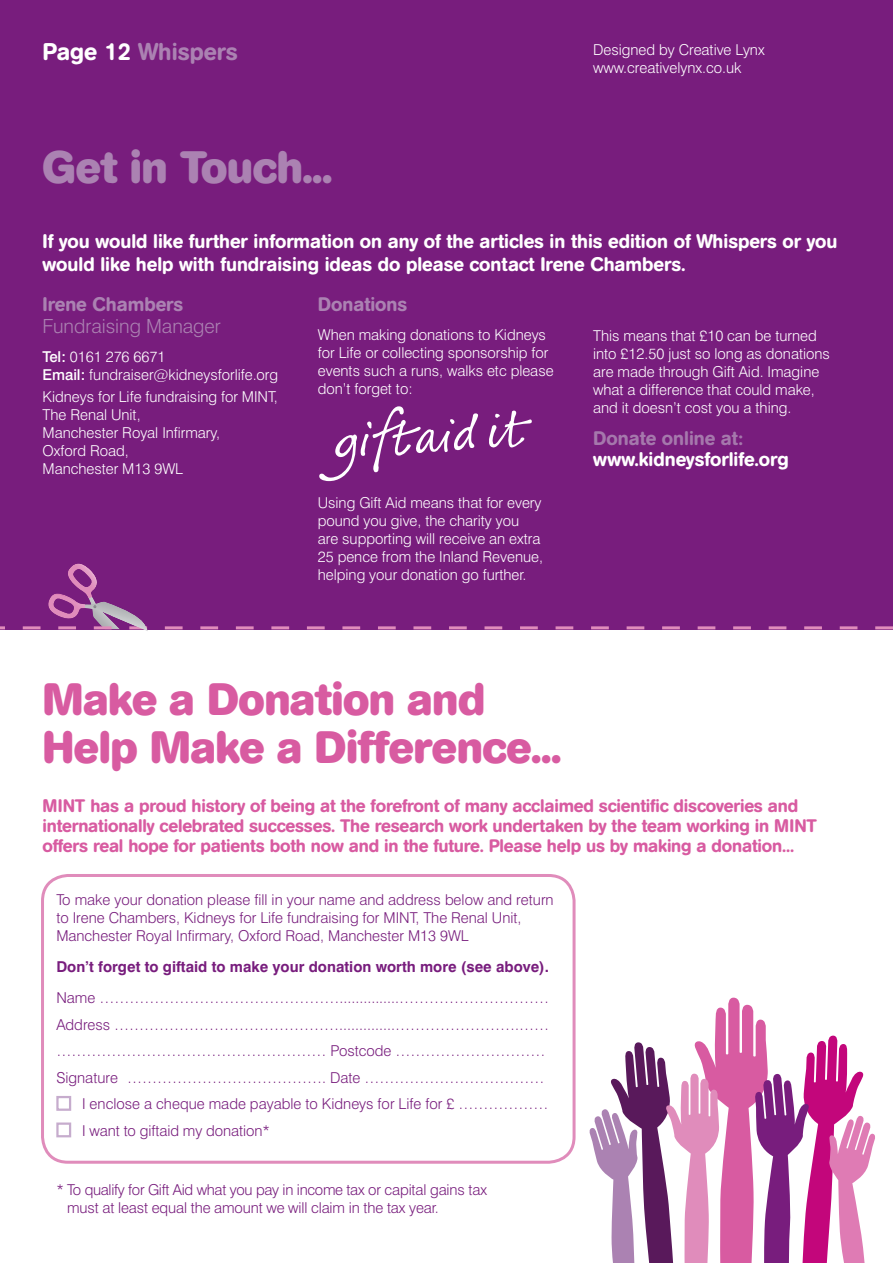
<style>
.page{position:relative;width:893px;height:1263px;background:#fff}
.page>*{position:absolute;margin:0;border:0;box-sizing:border-box;transform-origin:0 0}
.t1{font:700 45px/48px "AG Book Rounded";letter-spacing:-.01em;color:#d85ba1}
.t2{font:700 45px "AG Book Rounded";letter-spacing:-.01em;color:#ab82b2}
.t3{font:500 24px "AG Book Rounded";color:#ab82b2}
.t4{font:500 19.5px/22.5px "AG Book Rounded";color:#fff}
.t5{font:500 19.5px "AG Book Rounded";color:#ab82b2}
.t6{font:300 19.5px "Swiss 721 BT";color:#ab82b2}
.t7{font:500 19.5px "AG Book Rounded";color:#a578ac}
.t8{font:500 18px/20.2px "AG Book Rounded";letter-spacing:-.01em;color:#d85ba1}
.t9{font:300 15px/18px "Swiss 721 BT";color:#fff}
.t10{font:300 15px/18px "Swiss 721 BT";color:#781d7d}
.t11{font:700 15px "Swiss 721 BT";color:#781d7d}
.s1{color:#fff}
.s2{font-weight:500}
</style>
<div class="page">
<svg style="left:589px;top:998px;width:286px;height:265px"></svg>
<div style="left:41px;top:874px;width:535px;height:290px;border:3px solid #e08cbb;border-radius:26px"></div>
<div style="left:0;top:0;width:893px;height:629px;background:#781d7d"></div>
<svg style="left:319px;top:406px;width:213px;height:75px"></svg>
<div style="left:56px;top:1122px;width:15px;height:15px;border:2px solid #c6accd"></div>
<div style="left:56px;top:1096px;width:15px;height:15px;border:2px solid #c6accd"></div>
<svg style="left:0;top:564px;width:893px;height:67px"></svg>
<h2 class="t3" style="left:43px;top:43px;width:197px"><span class="s1">Page 12</span> Whispers</h2>
<h1 class="t2" style="left:43px;top:149px;width:291px">Get in Touch...</h1>
<p class="t9" style="left:593px;top:42px;width:173px">Designed by Creative Lynx www.creativelynx.co.uk</p>
<h3 class="t4" style="left:43px;top:232px;width:796px">If you would like further information on any of the articles in this edition of Whispers or you would like help with fundraising ideas do please contact Irene Chambers.</h3>
<h3 class="t5" style="left:43px;top:297px;width:142px">Irene Chambers</h3>
<h3 class="t6" style="left:43px;top:319px;width:180px">Fundraising Manager</h3>
<p class="t9" style="left:43px;top:349px;width:237px"><span class="s2">Tel:</span> 0161 276 6671<br><span class="s2">Email:</span> fundraiser@kidneysforlife.org</p>
<p class="t9" style="left:43px;top:389px;width:237px">Kidneys for Life fundraising for MINT,<br>The Renal Unit,<br>Manchester Royal Infirmary,<br>Oxford Road,<br>Manchester M13 9WL</p>
<h3 class="t5" style="left:318px;top:297px;width:91px">Donations</h3>
<p class="t9" style="left:318px;top:327px;width:237px">When making donations to Kidneys for Life or collecting sponsorship for events such a runs, walks etc please don’t forget to:</p>
<p class="t9" style="left:318px;top:495px;width:227px">Using Gift Aid means that for every pound you give, the charity you are supporting will receive an extra 25 pence from the Inland Revenue, helping your donation go further.</p>
<p class="t9" style="left:593px;top:328px;width:238px">This means that £10 can be turned into £12.50 just so long as donations are made through Gift Aid. Imagine what a difference that could make, and it doesn’t cost you a thing.</p>
<h3 class="t7" style="left:593px;top:430px;width:152px">Donate online at:</h3>
<h3 class="t4" style="left:593px;top:449px;width:197px">www.kidneysforlife.org</h3>
<h1 class="t1" style="left:43px;top:678px;width:520px">Make a Donation and<br>Help Make a Difference...</h1>
<p class="t8" style="left:43px;top:797px;width:776px">MINT has a proud history of being at the forefront of many acclaimed scientific discoveries and internationally celebrated successes. The research work undertaken by the team working in MINT offers real hope for patients both now and in the future. Please help us by making a donation...</p>
<p class="t10" style="left:56px;top:892px;width:499px">To make your donation please fill in your name and address below and return to Irene Chambers, Kidneys for Life fundraising for MINT, The Renal Unit,<br>Manchester Royal Infirmary, Oxford Road, Manchester M13 9WL</p>
<p class="t11" style="left:56px;top:961px;width:494px">Don’t forget to giftaid to make your donation worth more (see above).</p>
<p class="t10" style="left:56px;top:990px;width:494px">Name …………………………………………...............…………………………</p>
<p class="t10" style="left:56px;top:1017px;width:494px">Address ………………………………………..............…………………….……</p>
<p class="t10" style="left:56px;top:1043px;width:491px">……………………………………………… Postcode …………………………</p>
<p class="t10" style="left:56px;top:1070px;width:490px">Signature …………………………………. Date ………………………………</p>
<p class="t10" style="left:82px;top:1096px;width:468px">I enclose a cheque made payable to Kidneys for Life for £ ………………</p>
<p class="t10" style="left:82px;top:1123px;width:189px">I want to giftaid my donation*</p>
<p class="t10" style="left:67px;top:1182px;width:421px;text-indent:-11px">* To qualify for Gift Aid what you pay in income tax or capital gains tax must at least equal the amount we will claim in the tax year.</p>
</div>
